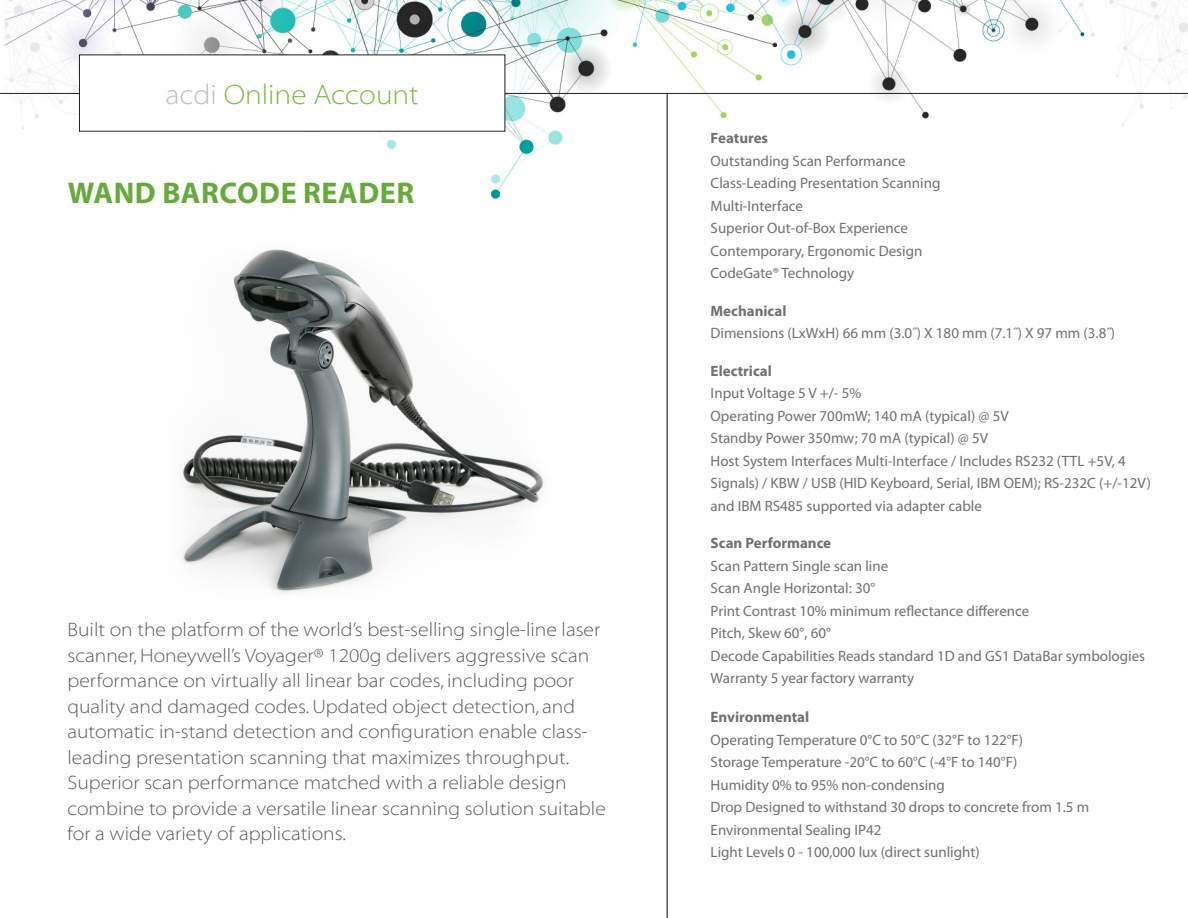
<style>
.page{position:relative;width:1188px;height:918px;background:#fff}
.page>*{position:absolute;margin:0;border:0;box-sizing:border-box;transform-origin:0 0}
.t1{font:700 30px "Myriad Pro";letter-spacing:.02em;color:#66aa3b}
.t2{font:28.35px "Myriad MM 215 700";letter-spacing:.035em;color:#7dba42}
.t3{font:19.5px/25.5px "Myriad MM 215 700";letter-spacing:.02em;color:#57585a}
.t4{font:15px/22.5px "Myriad Pro";color:#6f7073}
.t5{font:700 15px "Myriad Pro";color:#6f7073}
.s1{color:#bcbdc0}
</style>
<div class="page">
<img style="left:182px;top:249px;width:362px;height:344px">
<img style="left:0;top:0;width:1188px;height:232px">
<hr style="left:667px;top:94px;width:1px;height:824px;background:#000">
<hr style="left:0;top:93px;width:1188px;height:1px;background:#231f20">
<div style="left:79px;top:55px;width:426px;height:76px;background:#fff"></div>
<div style="left:79px;top:55px;width:426px;height:77px;border:1px solid #231f20"></div>
<h2 class="t2" style="left:165px;top:81px;width:255px"><span class="s1">acdi</span> Online Account</h2>
<h1 class="t1" style="left:68px;top:176px;width:348px">WAND BARCODE READER</h1>
<p class="t3" style="left:68px;top:618px;width:539px">Built on the platform of the world’s best-selling single-line laser scanner, Honeywell’s Voyager® 1200g delivers aggressive scan performance on virtually all linear bar codes, including poor quality and damaged codes. Updated object detection, and automatic in-stand detection and configuration enable class&shy;leading presentation scanning that maximizes throughput.<br>Superior scan performance matched with a reliable design combine to provide a versatile linear scanning solution suitable for a wide variety of applications.</p>
<p class="t5" style="left:711px;top:130px;width:59px">Features</p>
<p class="t4" style="left:711px;top:150px;width:231px">Outstanding Scan Performance<br>Class-Leading Presentation Scanning<br>Multi-Interface<br>Superior Out-of-Box Experience<br>Contemporary, Ergonomic Design<br>CodeGate® Technology</p>
<p class="t5" style="left:711px;top:302px;width:77px">Mechanical</p>
<p class="t4" style="left:711px;top:322px;width:406px">Dimensions (LxWxH) 66 mm (3.0˝) X 180 mm (7.1˝) X 97 mm (3.8˝)</p>
<p class="t5" style="left:711px;top:362px;width:63px">Electrical</p>
<p class="t4" style="left:711px;top:382px;width:442px">Input Voltage 5 V +/- 5%<br>Operating Power 700mW; 140 mA (typical) @ 5V<br>Standby Power 350mw; 70 mA (typical) @ 5V<br>Host System Interfaces Multi-Interface / Includes RS232 (TTL +5V, 4<br>Signals) / KBW / USB (HID Keyboard, Serial, IBM OEM); RS-232C (+/-12V) and IBM RS485 supported via adapter cable</p>
<p class="t5" style="left:711px;top:535px;width:122px">Scan Performance</p>
<p class="t4" style="left:711px;top:555px;width:436px">Scan Pattern Single scan line<br>Scan Angle Horizontal: 30°<br>Print Contrast 10% minimum reflectance difference<br>Pitch, Skew 60°, 60°<br>Decode Capabilities Reads standard 1D and GS1 DataBar symbologies Warranty 5 year factory warranty</p>
<p class="t5" style="left:711px;top:709px;width:100px">Environmental</p>
<p class="t4" style="left:711px;top:729px;width:380px">Operating Temperature 0°C to 50°C (32°F to 122°F)<br>Storage Temperature -20°C to 60°C (-4°F to 140°F)<br>Humidity 0% to 95% non-condensing<br>Drop Designed to withstand 30 drops to concrete from 1.5 m Environmental Sealing IP42<br>Light Levels 0 - 100,000 lux (direct sunlight)</p>
</div>
